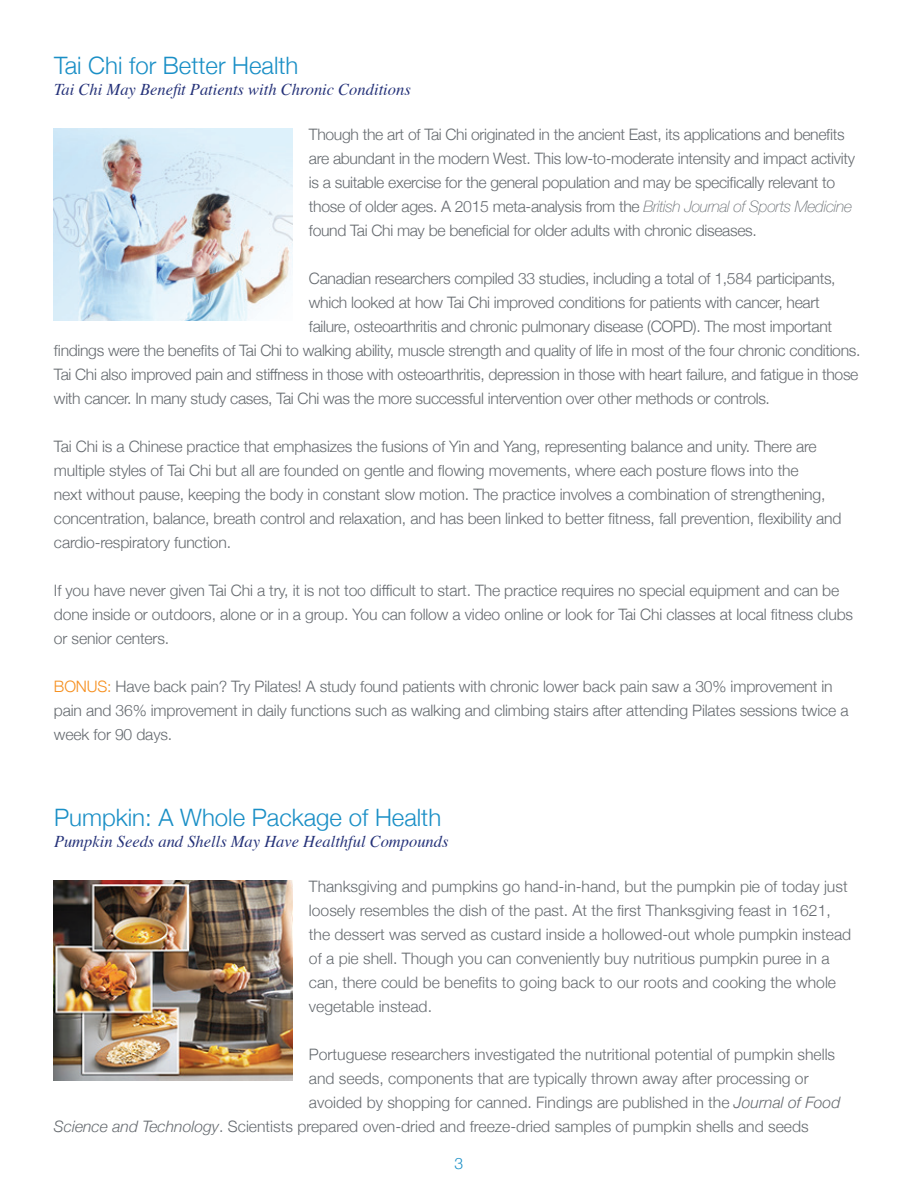
<style>
.page{position:relative;width:918px;height:1188px;background:#fff}
.page>*{position:absolute;margin:0;border:0;box-sizing:border-box;transform-origin:0 0}
.t1{font:300 24px "Helvetica Neue";color:#1a8fc6}
.t2{font:italic 16.5px "Times";color:#253279}
.t3{font:300 15.75px/24px "Helvetica Neue";letter-spacing:-.01em;color:#666b70}
.t4{font:300 15.75px "Helvetica Neue";color:#1a8fc6}
.s1{font-weight:100;font-style:italic}
.s2{color:#f68f1e}
.s3{font-style:italic}
</style>
<div class="page">
<img style="left:54px;top:880px;width:239px;height:201px">
<img style="left:54px;top:129px;width:239px;height:191px">
<h1 class="t1" style="left:54px;top:46px;width:246px">Tai Chi for Better Health</h1>
<p class="t2" style="left:54px;top:75px;width:358px">Tai Chi May Benefit Patients with Chronic Conditions</p>
<p class="t3" style="left:309px;top:121px;width:548px">Though the art of Tai Chi originated in the ancient East, its applications and benefits are abundant in the modern West. This low-to-moderate intensity and impact activity is a suitable exercise for the general population and may be specifically relevant to those of older ages. A 2015 meta-analysis from the <span class="s1">British Journal of Sports Medicine </span>found Tai Chi may be beneficial for older adults with chronic diseases.</p>
<p class="t3" style="left:309px;top:265px;width:528px">Canadian researchers compiled 33 studies, including a total of 1,584 participants,</p>
<p class="t3" style="left:309px;top:289px;width:512px">which looked at how Tai Chi improved conditions for patients with cancer, heart</p>
<p class="t3" style="left:309px;top:313px;width:525px">failure, osteoarthritis and chronic pulmonary disease (COPD). The most important</p>
<p class="t3" style="left:54px;top:337px;width:808px">findings were the benefits of Tai Chi to walking ability, muscle strength and quality of life in most of the four chronic conditions.</p>
<p class="t3" style="left:54px;top:361px;width:806px">Tai Chi also improved pain and stiffness in those with osteoarthritis, depression in those with heart failure, and fatigue in those</p>
<p class="t3" style="left:54px;top:385px;width:718px">with cancer. In many study cases, Tai Chi was the more successful intervention over other methods or controls.</p>
<p class="t3" style="left:54px;top:433px;width:789px">Tai Chi is a Chinese practice that emphasizes the fusions of Yin and Yang, representing balance and unity. There are multiple styles of Tai Chi but all are founded on gentle and flowing movements, where each posture flows into the<br>next without pause, keeping the body in constant slow motion. The practice involves a combination of strengthening, concentration, balance, breath control and relaxation, and has been linked to better fitness, fall prevention, flexibility and cardio-respiratory function.</p>
<p class="t3" style="left:54px;top:577px;width:801px">If you have never given Tai Chi a try, it is not too difficult to start. The practice requires no special equipment and can be done inside or outdoors, alone or in a group. You can follow a video online or look for Tai Chi classes at local fitness clubs or senior centers.</p>
<p class="t3" style="left:54px;top:673px;width:796px"><span class="s2">BONUS:</span> Have back pain? Try Pilates! A study found patients with chronic lower back pain saw a 30% improvement in pain and 36% improvement in daily functions such as walking and climbing stairs after attending Pilates sessions twice a week for 90 days.</p>
<h1 class="t1" style="left:54px;top:798px;width:389px">Pumpkin: A Whole Package of Health</h1>
<p class="t2" style="left:54px;top:827px;width:396px">Pumpkin Seeds and Shells May Have Healthful Compounds</p>
<p class="t3" style="left:309px;top:873px;width:544px">Thanksgiving and pumpkins go hand-in-hand, but the pumpkin pie of today just loosely resembles the dish of the past. At the first Thanksgiving feast in 1621, the dessert was served as custard inside a hollowed-out whole pumpkin instead of a pie shell. Though you can conveniently buy nutritious pumpkin puree in a can, there could be benefits to going back to our roots and cooking the whole vegetable instead.</p>
<p class="t3" style="left:309px;top:1041px;width:528px">Portuguese researchers investigated the nutritional potential of pumpkin shells</p>
<p class="t3" style="left:309px;top:1065px;width:501px">and seeds, components that are typically thrown away after processing or</p>
<p class="t3" style="left:309px;top:1089px;width:533px">avoided by shopping for canned. Findings are published in the <span class="s3">Journal of Food</span></p>
<p class="t3" style="left:54px;top:1113px;width:756px"><span class="s3">Science and Technology</span>. Scientists prepared oven-dried and freeze-dried samples of pumpkin shells and seeds</p>
<p class="t4" style="left:455px;top:1151px;width:10px">3</p>
</div>
